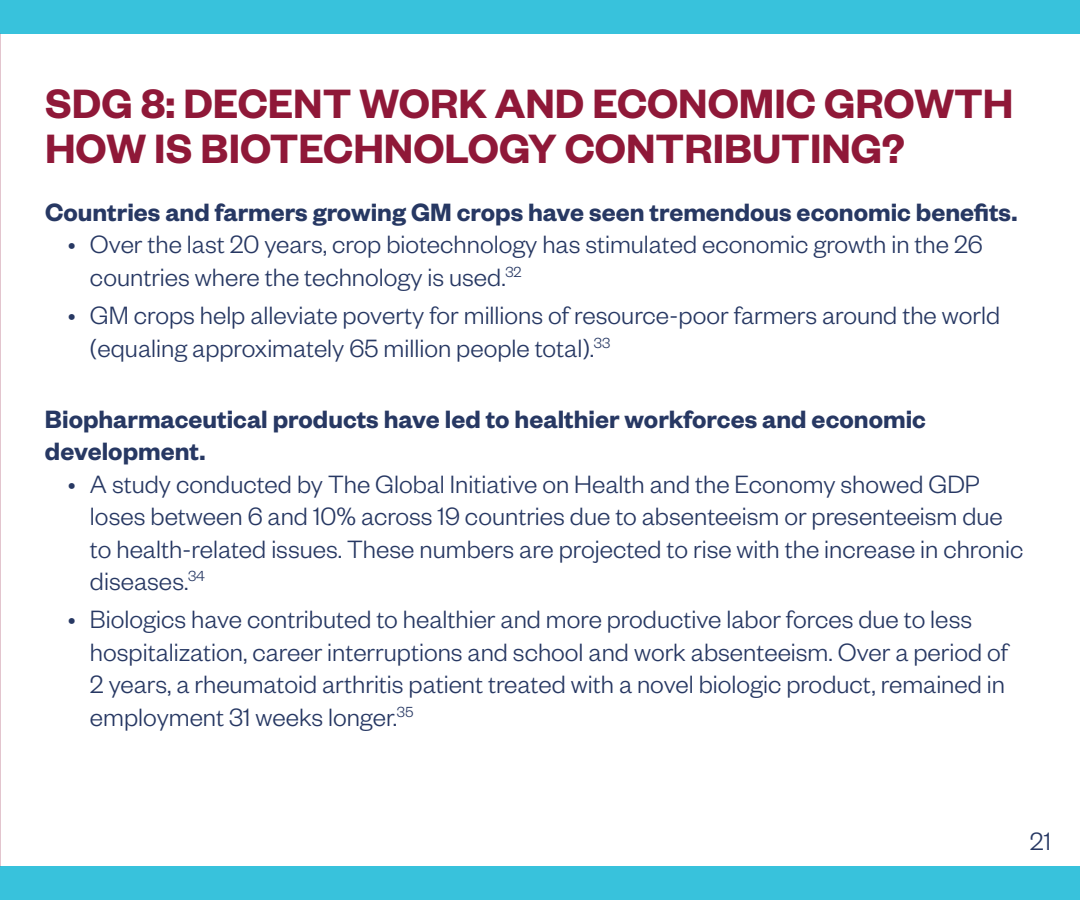
<style>
.page{position:relative;width:1080px;height:900px;background:#fff}
.page>*{position:absolute;margin:0;border:0;box-sizing:border-box;transform-origin:0 0}
.t1{font:600 45px/45px "Founders Grotesk";color:#8f1838}
.t2{font:300 27.5px/32.5px "Founders Grotesk";color:#273863}
.t3{font:600 27.5px/32.5px "Founders Grotesk";color:#273863}
</style>
<div class="page">
<div style="left:0;top:866px;width:1080px;height:34px;background:#38c2dc"></div>
<div style="left:0;top:0;width:1080px;height:34px;background:#38c2dc"></div>
<h1 class="t1" style="left:45px;top:79px;width:970px">SDG 8: DECENT WORK AND ECONOMIC GROWTH<br>HOW IS BIOTECHNOLOGY CONTRIBUTING?</h1>
<p class="t3" style="left:45px;top:194px;width:974px">Countries and farmers growing GM crops have seen tremendous economic benefits.</p>
<p class="t2" style="left:90px;top:227px;width:894px;text-indent:-22px">• Over the last 20 years, crop biotechnology has stimulated economic growth in the 26 countries where the technology is used.<sup>32</sup></p>
<p class="t2" style="left:90px;top:298px;width:912px;text-indent:-22px">• GM crops help alleviate poverty for millions of resource-poor farmers around the world (equaling approximately 65 million people total).<sup>33</sup></p>
<p class="t3" style="left:45px;top:401px;width:882px">Biopharmaceutical products have led to healthier workforces and economic development.</p>
<p class="t2" style="left:90px;top:466px;width:935px;text-indent:-22px">• A study conducted by The Global Initiative on Health and the Economy showed GDP loses between 6 and 10% across 19 countries due to absenteeism or presenteeism due to health-related issues. These numbers are projected to rise with the increase in chronic diseases.<sup>34</sup></p>
<p class="t2" style="left:90px;top:602px;width:920px;text-indent:-22px">• Biologics have contributed to healthier and more productive labor forces due to less hospitalization, career interruptions and school and work absenteeism. Over a period of 2 years, a rheumatoid arthritis patient treated with a novel biologic product, remained in employment 31 weeks longer.<sup>35</sup></p>
<p class="t2" style="left:1030px;top:824px;width:23px">21</p>
</div>
